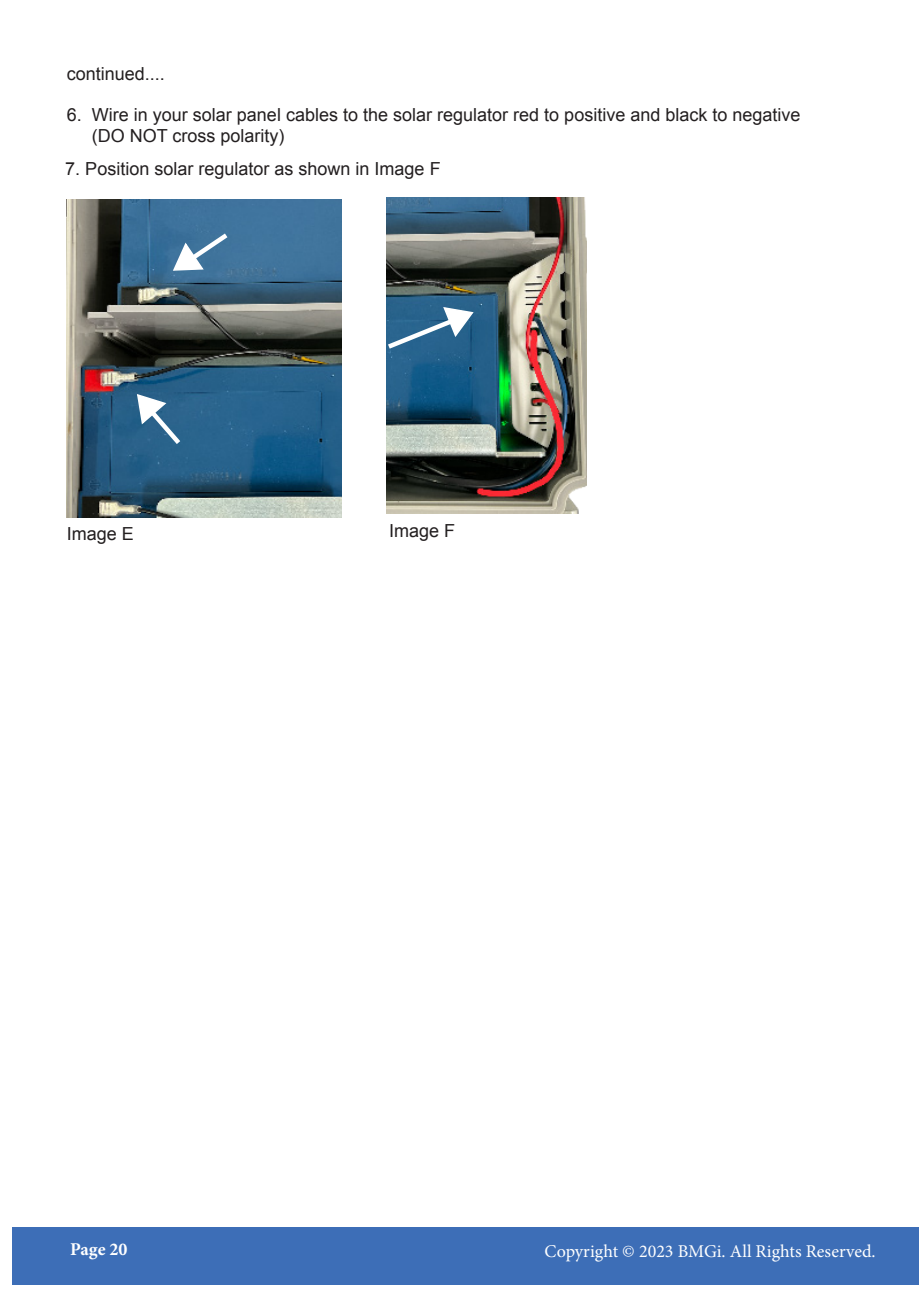
<style>
.page{position:relative;width:919px;height:1289px;background:#fff}
.page>*{position:absolute;margin:0;border:0;box-sizing:border-box;transform-origin:0 0}
.t1{font:18px "Arial";color:#231f20}
.t2{font:18px "Minion Pro";color:#fff}
.t3{font:700 18px "Minion Pro";color:#fff}
</style>
<div class="page">
<div style="left:13px;top:1227px;width:905px;height:57px;background:#3d6eb7"></div>
<img style="left:387px;top:197px;width:199px;height:316px">
<svg style="left:386px;top:306px;width:88px;height:46px"></svg>
<img style="left:67px;top:199px;width:274px;height:318px">
<svg style="left:172px;top:229px;width:60px;height:43px"></svg>
<svg style="left:136px;top:393px;width:49px;height:56px"></svg>
<p class="t1" style="left:67px;top:62px;width:100px">continued....</p>
<p class="t1" style="left:67px;top:102px;width:735px">6. Wire in your solar panel cables to the solar regulator red to positive and black to negative</p>
<p class="t1" style="left:92px;top:124px;width:194px">(DO NOT cross polarity)</p>
<p class="t1" style="left:65px;top:157px;width:377px">7. Position solar regulator as shown in Image F</p>
<p class="t1" style="left:67px;top:521px;width:69px">Image E</p>
<p class="t1" style="left:389px;top:518px;width:68px">Image F</p>
<p class="t3" style="left:70px;top:1236px;width:59px">Page 20</p>
<p class="t2" style="left:544px;top:1239px;width:332px">Copyright © 2023 BMGi. All Rights Reserved.</p>
</div>
